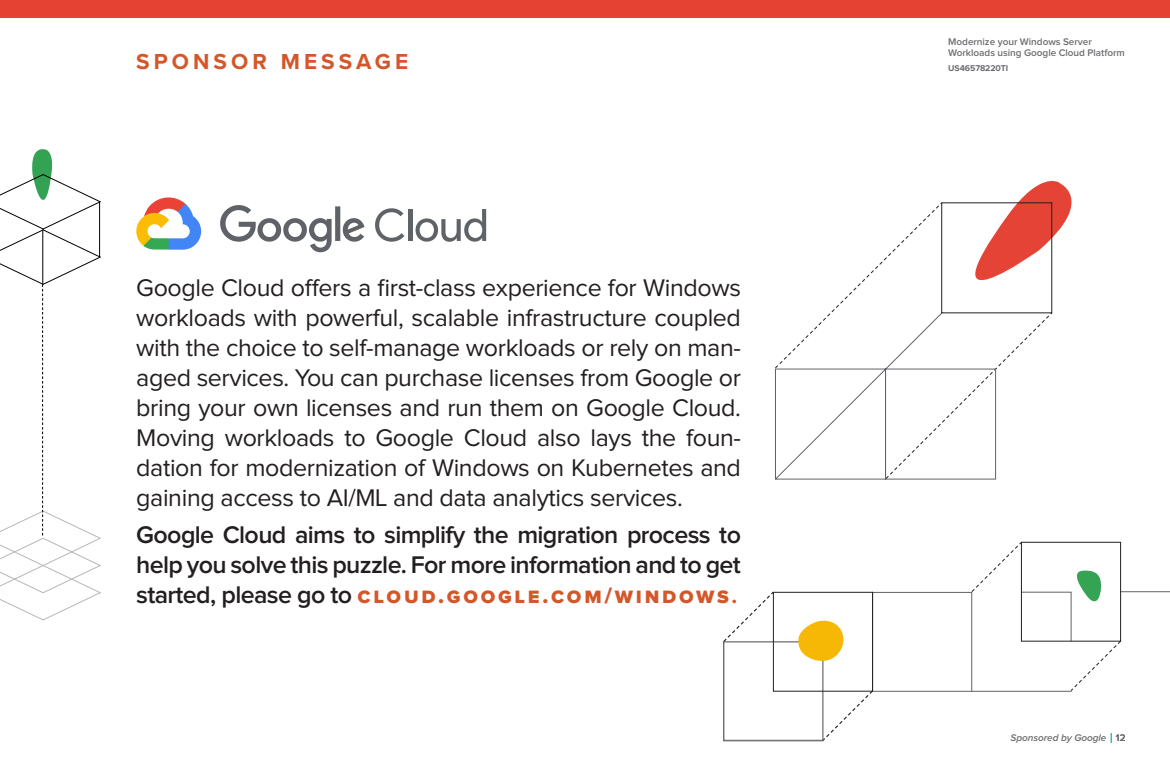
<style>
.page{position:relative;width:1170px;height:765px;background:#fff}
.page>*{position:absolute;margin:0;border:0;box-sizing:border-box;transform-origin:0 0}
.InfoB_Body_14{font:25px/30px "Proxima Nova";letter-spacing:-.015em;color:#231f20;text-align:justify}
.InfoB_Body_14-2{font:600 25px/30px "Proxima Nova";letter-spacing:-.025em;color:#231f20}
.InfoB_Body_14-3{font:22.5px "Proxima Nova Extrabld";letter-spacing:.12em;color:#d4572a}
.InfoBrief_Basic_Head{font:700 22.5px "Proxima Nova";letter-spacing:.18em;color:#d4572a}
.t1{font:600 10px/10.6px "Proxima Nova";letter-spacing:-.005em;color:#6c6d70}
.t2{font:italic 600 10px "Proxima Nova";letter-spacing:-.005em;color:#6c6d70}
.t3{font:700 8.75px "Proxima Nova";letter-spacing:-.01em;color:#6c6d70}
.s1{font-family:"Proxima Nova";font-weight:600;font-size:25px;color:#231f20}
.s2{font-family:"Proxima Nova";font-weight:700}
.s3{font-style:normal}
</style>
<div class="page">
<svg style="left:832px;top:225px;width:196px;height:254px"></svg>
<svg style="left:775px;top:311px;width:221px;height:169px"></svg>
<svg style="left:919px;top:180px;width:153px;height:158px"></svg>
<div style="left:941px;top:202px;width:111px;height:111px;border:1px solid #202124"></div>
<div style="left:872px;top:592px;width:100px;height:100px;border:1px solid #5f6368"></div>
<svg style="left:723px;top:591px;width:151px;height:150px"></svg>
<svg style="left:971px;top:541px;width:199px;height:151px"></svg>
<div style="left:1021px;top:542px;width:100px;height:100px;border:1px solid #202124"></div>
<div style="left:0;top:0;width:1170px;height:18px;background:#e54233"></div>
<svg style="left:136px;top:197px;width:65px;height:53px"></svg>
<svg style="left:220px;top:205px;width:145px;height:47px"></svg>
<svg style="left:375px;top:208px;width:29px;height:34px"></svg>
<hr style="left:408px;top:209px;width:4px;height:32px;background:#5f6368">
<svg style="left:415px;top:209px;width:71px;height:33px"></svg>
<svg style="left:0;top:149px;width:100px;height:472px"></svg>
<p class="InfoBrief_Basic_Head" style="left:136px;top:45px;width:273px">SPONSOR MESSAGE</p>
<p class="InfoB_Body_14" style="left:136px;top:273px;width:606px">Google Cloud offers a first-class experience for Windows workloads with powerful, scalable infrastructure coupled with the choice to self-manage workloads or rely on man&shy;aged services. You can purchase licenses from Google or bring your own licenses and run them on Google Cloud.<br>Moving workloads to Google Cloud also lays the foun&shy;dation for modernization of Windows on Kubernetes and gaining access to AI/ML and data analytics services.</p>
<p class="InfoB_Body_14-2" style="left:136px;top:521px;width:606px">Google Cloud aims to simplify the migration process to help you solve this puzzle. For more information and to get</p>
<p class="InfoB_Body_14-3" style="left:136px;top:583px;width:603px"><span class="s1">started, please go to</span> cloud.google.com/windows<span class="s2">.</span></p>
<p class="t1" style="left:948px;top:37px;width:178px">Modernize your Windows Server<br>Workloads using Google Cloud Platform</p>
<p class="t3" style="left:948px;top:62px;width:62px">US46578220TI</p>
<p class="t2" style="left:1011px;top:732px;width:117px">Sponsored by Google <span class="s3">12</span></p>
</div>
